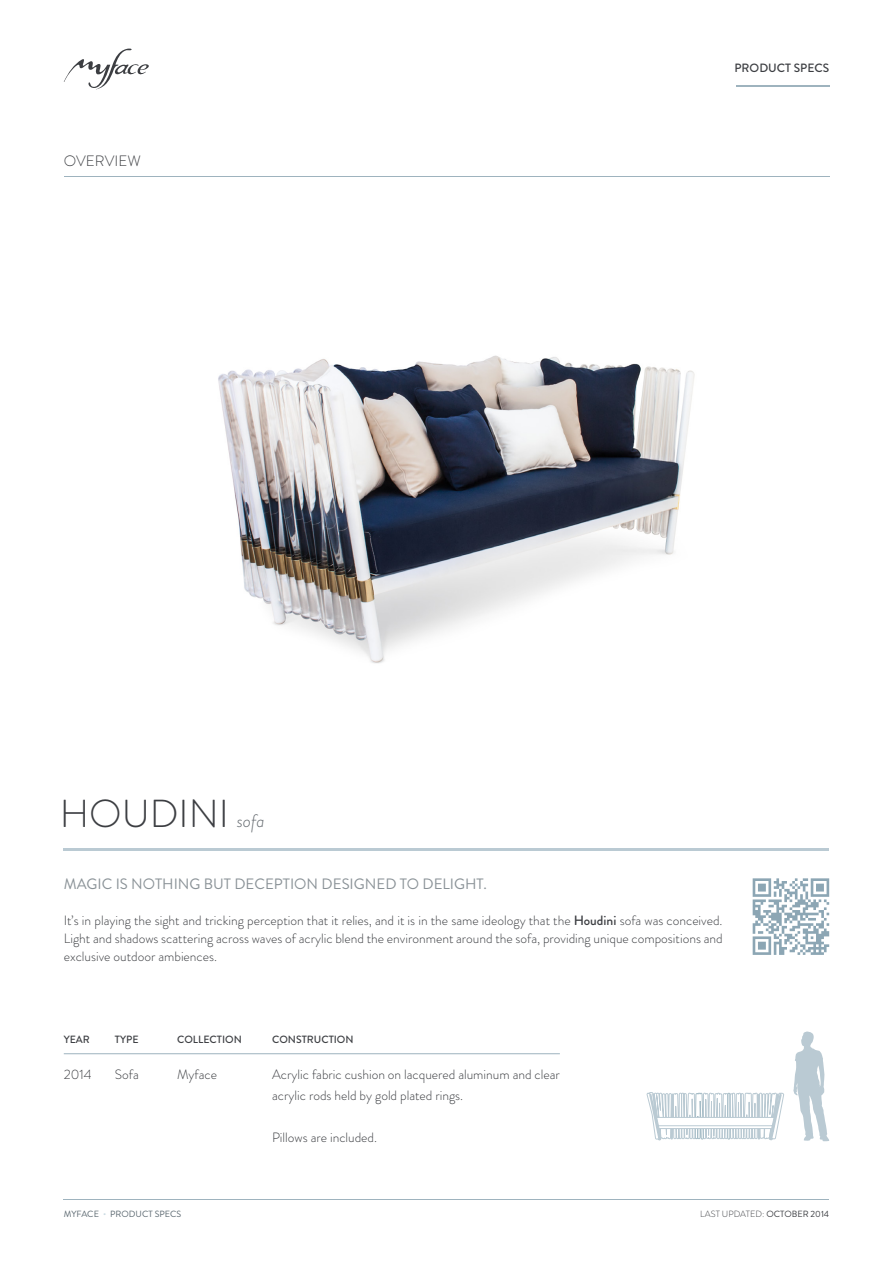
<style>
.page{position:relative;width:893px;height:1263px;background:#fff}
.page>*{position:absolute;margin:0;border:0;box-sizing:border-box;transform-origin:0 0}
.t1{font:300 39px "Brandon Grotesque";color:#3c3e42}
.t2{font:15px "Brandon Grotesque";color:#8a9297}
.t3{font:300 15px "Brandon Grotesque";color:#3c3e42}
.t4{font:300 13.5px/18px "Brandon Grotesque";color:#3c3e42;text-align:justify}
.t5{font:500 12px "Brandon Grotesque";color:#3c3e42}
.t6{font:500 10.5px "Brandon Grotesque";color:#3c3e42}
.t7{font:300 9px "Brandon Grotesque";color:#3c3e42}
.t8{font:9px "Brandon Grotesque";color:#5b6870}
.s1{font-style:italic;font-size:18px;color:#666c71}
.s2{font-weight:500}
.s3{color:#cbdbe3}
.s4{font-weight:400}
</style>
<div class="page">
<hr style="left:736px;top:86px;width:93px;height:1px;background:#9eb3be">
<svg style="left:64px;top:49px;width:85px;height:40px"></svg>
<hr style="left:64px;top:1199px;width:765px;height:1px;background:#9eb3be">
<hr style="left:64px;top:177px;width:765px;height:1px;background:#9eb3be">
<hr style="left:64px;top:848px;width:765px;height:2px;background:#bacad3">
<hr style="left:64px;top:1053px;width:496px;height:1px;background:#9eb3be">
<img style="left:218px;top:355px;width:477px;height:308px">
<svg style="left:753px;top:878px;width:76px;height:77px"></svg>
<svg style="left:793px;top:1031px;width:36px;height:110px"></svg>
<svg style="left:646px;top:1092px;width:138px;height:49px"></svg>
<p class="t3" style="left:64px;top:151px;width:78px">OVERVIEW</p>
<p class="t5" style="left:734px;top:60px;width:96px">PRODUCT SPECS</p>
<p class="t1" style="left:60px;top:787px;width:206px">HOUDINI <span class="s1">sofa</span></p>
<p class="t2" style="left:64px;top:873px;width:424px">MAGIC IS NOTHING BUT DECEPTION DESIGNED TO DELIGHT.</p>
<p class="t4" style="left:64px;top:911px;width:660px">It’s in playing the sight and tricking perception that it relies, and it is in the same ideology that the <span class="s2">Houdini</span> sofa was conceived.<br>Light and shadows scattering across waves of acrylic blend the environment around the sofa, providing unique compositions and exclusive outdoor ambiences.</p>
<p class="t6" style="left:64px;top:1032px;width:28px">YEAR</p>
<p class="t4" style="left:64px;top:1065px;width:29px">2014</p>
<p class="t6" style="left:115px;top:1032px;width:25px">TYPE</p>
<p class="t4" style="left:115px;top:1065px;width:25px">Sofa</p>
<p class="t6" style="left:177px;top:1032px;width:66px">COLLECTION</p>
<p class="t4" style="left:177px;top:1065px;width:41px">Myface</p>
<p class="t6" style="left:272px;top:1032px;width:83px">CONSTRUCTION</p>
<p class="t4" style="left:272px;top:1064px;width:289px;line-height:21px">Acrylic fabric cushion on lacquered aluminum and clear acrylic rods held by gold plated rings.</p>
<p class="t4" style="left:272px;top:1128px;width:107px">Pillows are included.</p>
<p class="t8" style="left:64px;top:1207px;width:119px">MYFACE <span class="s3">•</span> PRODUCT SPECS</p>
<p class="t7" style="left:700px;top:1207px;width:130px">LAST UPDATED: <span class="s4">OCTOBER 2014</span></p>
</div>
